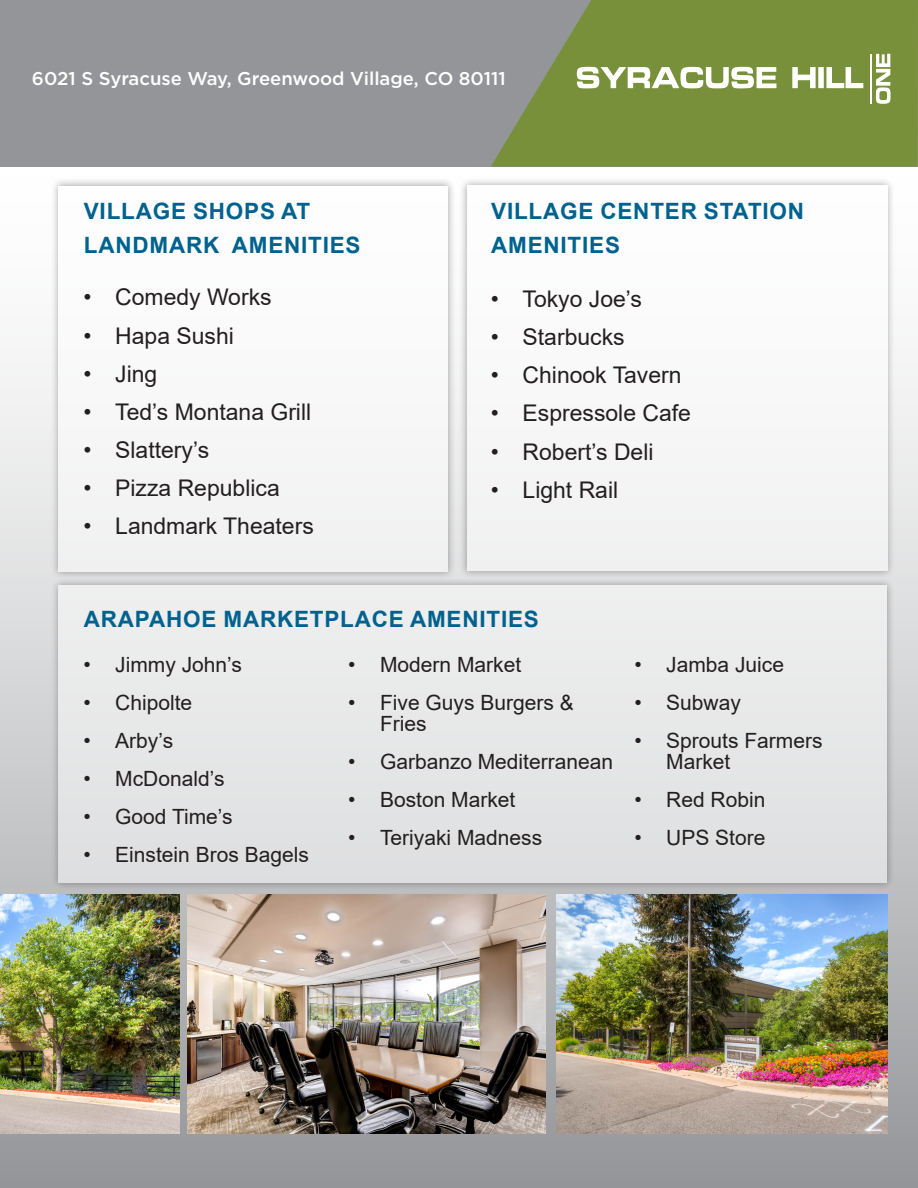
<style>
.page{position:relative;width:918px;height:1188px;background:#fff}
.page>*{position:absolute;margin:0;border:0;box-sizing:border-box;transform-origin:0 0}
.t1{font:22.95px "Arial";color:#231f20}
.Body_Bullet{font:700 22.5px "Arial";letter-spacing:.035em;color:#00628e}
.t2{font:21px/21.1px "Arial";color:#231f20}
.t3{font:500 18.45px "Gotham";color:#fff}
</style>
<div class="page">
<div style="left:0;top:166px;width:918px;height:1022px;background:linear-gradient(to bottom,#fff,#9b9c9f)"></div>
<div style="left:50px;top:178px;width:406px;height:402px;background:#231f20;opacity:.75"></div>
<div style="left:58px;top:186px;width:390px;height:386px;background:#f8f8f9"></div>
<div style="left:0;top:0;width:918px;height:166px;background:#939598"></div>
<svg style="left:491px;top:0;width:427px;height:166px;background:#7b9046"></svg>
<svg style="left:876px;top:54px;width:15px;height:50px"></svg>
<hr style="left:870px;top:54px;width:2px;height:50px;background:#fff">
<svg style="left:577px;top:67px;width:286px;height:21px;background:#becaa1"></svg>
<img style="left:0;top:895px;width:179px;height:239px">
<img style="left:187px;top:895px;width:359px;height:239px">
<img style="left:557px;top:895px;width:330px;height:239px">
<div style="left:459px;top:177px;width:436px;height:402px;background:#231f20;opacity:.75"></div>
<div style="left:467px;top:185px;width:420px;height:386px;background:#f8f8f9"></div>
<div style="left:50px;top:577px;width:845px;height:314px;background:#231f20;opacity:.75"></div>
<div style="left:58px;top:585px;width:829px;height:298px;background:#e7e7e8"></div>
<p class="t3" style="left:32px;top:67px;width:475px">6021 S Syracuse Way, Greenwood Village, CO 80111</p>
<p class="Body_Bullet" style="left:84px;top:195px;width:228px">VILLAGE SHOPS AT</p>
<p class="Body_Bullet" style="left:84px;top:229px;width:278px">LANDMARK AMENITIES</p>
<p class="t1" style="left:83px;top:282px;width:190px">• Comedy Works</p>
<p class="t1" style="left:83px;top:320px;width:152px">• Hapa Sushi</p>
<p class="t1" style="left:83px;top:358px;width:75px">• Jing</p>
<p class="t1" style="left:83px;top:396px;width:229px">• Ted’s Montana Grill</p>
<p class="t1" style="left:83px;top:434px;width:127px">• Slattery’s</p>
<p class="t1" style="left:83px;top:472px;width:198px">• Pizza Republica</p>
<p class="t1" style="left:83px;top:510px;width:232px">• Landmark Theaters</p>
<p class="Body_Bullet" style="left:491px;top:195px;width:314px">VILLAGE CENTER STATION</p>
<p class="Body_Bullet" style="left:491px;top:229px;width:130px">AMENITIES</p>
<p class="t1" style="left:491px;top:283px;width:153px">• Tokyo Joe’s</p>
<p class="t1" style="left:491px;top:321px;width:135px">• Starbucks</p>
<p class="t1" style="left:491px;top:359px;width:192px">• Chinook Tavern</p>
<p class="t1" style="left:491px;top:398px;width:202px">• Espressole Cafe</p>
<p class="t1" style="left:491px;top:436px;width:164px">• Robert’s Deli</p>
<p class="t1" style="left:491px;top:474px;width:129px">• Light Rail</p>
<p class="Body_Bullet" style="left:84px;top:603px;width:457px">ARAPAHOE MARKETPLACE AMENITIES</p>
<p class="t2" style="left:348px;top:653px;width:174px">• Modern Market</p>
<p class="t2" style="left:380px;top:692px;width:195px;text-indent:-32px">• Five Guys Burgers &amp;<br>Fries</p>
<p class="t2" style="left:348px;top:751px;width:266px">• Garbanzo Mediterranean</p>
<p class="t2" style="left:348px;top:789px;width:169px">• Boston Market</p>
<p class="t2" style="left:348px;top:827px;width:195px">• Teriyaki Madness</p>
<p class="t2" style="left:83px;top:653px;width:160px">• Jimmy John’s</p>
<p class="t2" style="left:83px;top:692px;width:110px">• Chipolte</p>
<p class="t2" style="left:83px;top:730px;width:91px">• Arby’s</p>
<p class="t2" style="left:83px;top:768px;width:143px">• McDonald’s</p>
<p class="t2" style="left:83px;top:806px;width:151px">• Good Time’s</p>
<p class="t2" style="left:83px;top:844px;width:227px">• Einstein Bros Bagels</p>
<p class="t2" style="left:634px;top:653px;width:151px">• Jamba Juice</p>
<p class="t2" style="left:634px;top:692px;width:108px">• Subway</p>
<p class="t2" style="left:666px;top:730px;width:158px;text-indent:-32px">• Sprouts Farmers<br>Market</p>
<p class="t2" style="left:634px;top:789px;width:132px">• Red Robin</p>
<p class="t2" style="left:634px;top:827px;width:132px">• UPS Store</p>
</div>
